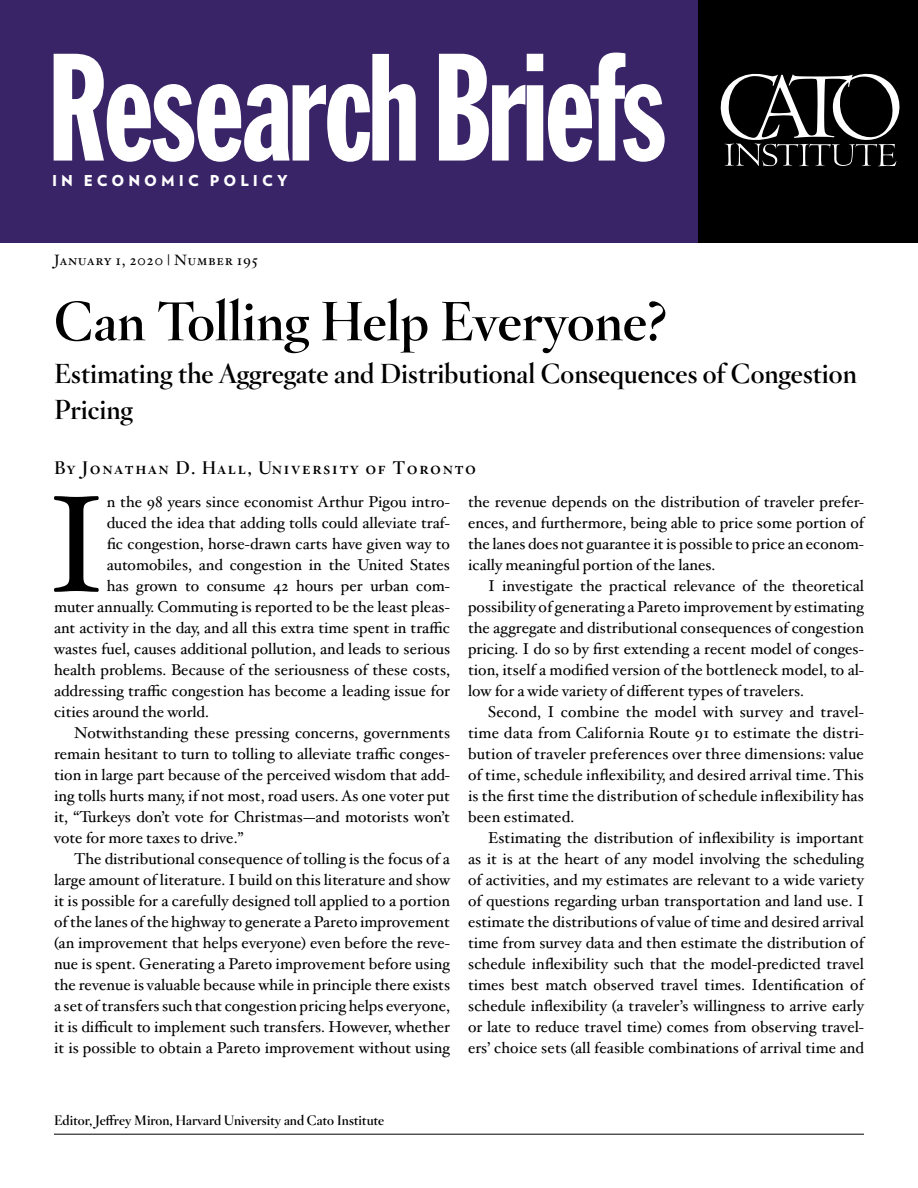
<style>
.page{position:relative;width:918px;height:1188px;background:#fff}
.page>*{position:absolute;margin:0;border:0;box-sizing:border-box;transform-origin:0 0}
.t1{font:150px "Franklin Gothic Std Extra Cond";letter-spacing:-.015em;color:#fff;scale:.95 1}
.t2{font:137.55px "Hoefler Txt";color:#000}
.t3{font:700 54px "Hoefler Titling";color:#000}
.t4{font:700 27px/36px "Hoefler Titling";color:#000}
.t5{font:18px "Hoefler Titling Bold SC";letter-spacing:.075em;color:#000}
.t6{font:15.75px/21px "Hoefler Txt";color:#000;text-align:justify}
.t7{font:15px "Hoefler Txt";letter-spacing:.05em;color:#000}
.t8{font:900 15px "Verlag";letter-spacing:.27em;color:#fff}
.t9{font:700 13.5px "Hoefler Titling";color:#000}
</style>
<div class="page">
<div style="left:0;top:0;width:698px;height:243px;background:#392468"></div>
<div style="left:698px;top:0;width:220px;height:243px;background:#000"></div>
<svg style="left:720px;top:73px;width:180px;height:94px"></svg>
<hr style="left:54px;top:1134px;width:810px;height:1px;background:#000">
<h1 class="t1" style="left:48px;top:28px;width:653px">Research Briefs</h1>
<p class="t8" style="left:52px;top:168px;width:237px">IN ECONOMIC POLICY</p>
<p class="t7" style="left:54px;top:249px;width:206px">January 1, 2020 | Number 195</p>
<h3 class="t3" style="left:54px;top:278px;width:614px">Can Tolling Help Everyone?</h3>
<h3 class="t4" style="left:54px;top:353px;width:804px">Estimating the Aggregate and Distributional Consequences of Congestion<br>Pricing</h3>
<p class="t5" style="left:54px;top:456px;width:424px">By Jonathan D. Hall, University of Toronto</p>
<h2 class="t2" style="left:46px;top:442px;width:62px">I</h2>
<p class="t6" style="left:107px;top:490px;width:345px">n the 98 years since economist Arthur Pigou intro-</p>
<p class="t6" style="left:468px;top:490px;width:398px">the revenue depends on the distribution of traveler prefer&shy;ences, and furthermore, being able to price some portion of the lanes does not guarantee it is possible to price an econom&shy;ically meaningful portion of the lanes.</p>
<p class="t6" style="left:468px;top:574px;width:398px;text-indent:20px">I investigate the practical relevance of the theoretical possibility of generating a Pareto improvement by estimating the aggregate and distributional consequences of congestion pricing. I do so by first extending a recent model of conges&shy;tion, itself a modified version of the bottleneck model, to al&shy;low for a wide variety of different types of travelers.</p>
<p class="t6" style="left:468px;top:700px;width:398px;text-indent:20px">Second, I combine the model with survey and travel&shy;time data from California Route 91 to estimate the distri&shy;bution of traveler preferences over three dimensions: value of time, schedule inflexibility, and desired arrival time. This is the first time the distribution of schedule inflexibility has been estimated.</p>
<p class="t6" style="left:468px;top:826px;width:398px;text-indent:20px">Estimating the distribution of inflexibility is important as it is at the heart of any model involving the scheduling of activities, and my estimates are relevant to a wide variety of questions regarding urban transportation and land use. I estimate the distributions of value of time and desired arrival time from survey data and then estimate the distribution of schedule inflexibility such that the model-predicted travel times best match observed travel times. Identification of schedule inflexibility (a traveler’s willingness to arrive early or late to reduce travel time) comes from observing travel&shy;ers’ choice sets (all feasible combinations of arrival time and</p>
<p class="t6" style="left:107px;top:511px;width:345px">duced the idea that adding tolls could alleviate traf-</p>
<p class="t6" style="left:107px;top:532px;width:345px">fic congestion, horse-drawn carts have given way to</p>
<p class="t6" style="left:107px;top:553px;width:345px">automobiles, and congestion in the United States</p>
<p class="t6" style="left:107px;top:574px;width:345px">has grown to consume 42 hours per urban com-</p>
<p class="t6" style="left:54px;top:595px;width:398px">muter annually. Commuting is reported to be the least pleas-</p>
<p class="t6" style="left:54px;top:616px;width:398px">ant activity in the day, and all this extra time spent in traffic</p>
<p class="t6" style="left:54px;top:637px;width:398px">wastes fuel, causes additional pollution, and leads to serious</p>
<p class="t6" style="left:54px;top:658px;width:398px">health problems. Because of the seriousness of these costs,</p>
<p class="t6" style="left:54px;top:679px;width:398px">addressing traffic congestion has become a leading issue for</p>
<p class="t6" style="left:54px;top:700px;width:157px">cities around the world.</p>
<p class="t6" style="left:74px;top:721px;width:377px">Notwithstanding these pressing concerns, governments</p>
<p class="t6" style="left:54px;top:742px;width:398px">remain hesitant to turn to tolling to alleviate traffic conges-</p>
<p class="t6" style="left:54px;top:763px;width:398px">tion in large part because of the perceived wisdom that add-</p>
<p class="t6" style="left:54px;top:784px;width:397px">ing tolls hurts many, if not most, road users. As one voter put</p>
<p class="t6" style="left:54px;top:805px;width:398px">it, “Turkeys don’t vote for Christmas—and motorists won’t</p>
<p class="t6" style="left:54px;top:826px;width:191px">vote for more taxes to drive.”</p>
<p class="t6" style="left:74px;top:847px;width:377px">The distributional consequence of tolling is the focus of a</p>
<p class="t6" style="left:54px;top:868px;width:398px">large amount of literature. I build on this literature and show</p>
<p class="t6" style="left:54px;top:889px;width:398px">it is possible for a carefully designed toll applied to a portion</p>
<p class="t6" style="left:54px;top:910px;width:397px">of the lanes of the highway to generate a Pareto improvement</p>
<p class="t6" style="left:54px;top:931px;width:397px">(an improvement that helps everyone) even before the reve-</p>
<p class="t6" style="left:54px;top:952px;width:398px">nue is spent. Generating a Pareto improvement before using</p>
<p class="t6" style="left:54px;top:973px;width:398px">the revenue is valuable because while in principle there exists</p>
<p class="t6" style="left:54px;top:994px;width:398px">a set of transfers such that congestion pricing helps everyone,</p>
<p class="t6" style="left:54px;top:1015px;width:397px">it is difficult to implement such transfers. However, whether</p>
<p class="t6" style="left:54px;top:1036px;width:398px">it is possible to obtain a Pareto improvement without using</p>
<p class="t9" style="left:54px;top:1110px;width:332px">Editor, Jeffrey Miron, Harvard University and Cato Institute</p>
</div>
